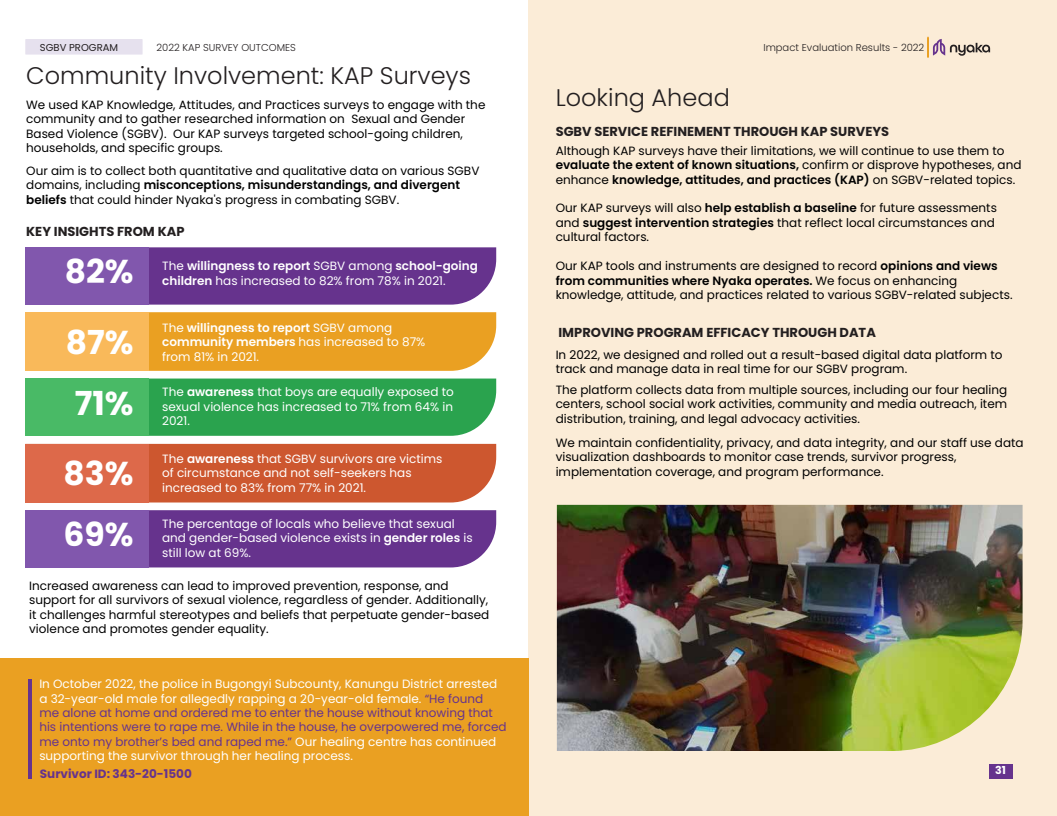
<style>
.page{position:relative;width:1057px;height:816px;background:#fff}
.page>*{position:absolute;margin:0;border:0;box-sizing:border-box;transform-origin:0 0}
.t1{font:700 33px "Poppins";color:#fff}
.t2{font:300 24px "Poppins";color:#231f20}
.t3{font:700 13px "Poppins";color:#231f20}
.t4{font:12px/14.4px "Poppins";color:#000}
.t5{font:12px/14.4px "Poppins";color:#fff}
.t6{font:600 12px/14.4px "Poppins";color:#fff}
.t7{font:700 12px "Poppins";color:#66338d}
.t8{font:700 11px "Poppins";color:#fff}
.t9{font:300 10px "Poppins";color:#231f20}
.t10{font:10px "Poppins";color:#231f20}
.s1{font-weight:600}
.s2{font-weight:400}
.s3{color:#66338d}
</style>
<div class="page">
<div style="left:528px;top:0;width:528px;height:815px;background:#fbecd7"></div>
<div style="left:988px;top:764px;width:24px;height:14px;background:#66338d"></div>
<div style="left:0;top:659px;width:528px;height:157px;background:#eaa022"></div>
<hr style="left:28px;top:679px;width:4px;height:99px;background:#66338d">
<div style="left:149px;top:247px;width:347px;height:58px;background:#66338d"></div>
<div style="left:25px;top:247px;width:124px;height:58px;background:#8157ad"></div>
<div style="left:149px;top:312px;width:347px;height:59px;background:#eaa022"></div>
<div style="left:25px;top:312px;width:124px;height:59px;background:#f9b95a"></div>
<div style="left:149px;top:378px;width:347px;height:58px;background:#2aa34e"></div>
<div style="left:25px;top:378px;width:124px;height:58px;background:#49ba66"></div>
<div style="left:149px;top:444px;width:347px;height:58px;background:#cd572f"></div>
<div style="left:25px;top:444px;width:124px;height:58px;background:#dd694a"></div>
<div style="left:149px;top:510px;width:347px;height:57px;background:#66338d"></div>
<div style="left:25px;top:510px;width:124px;height:57px;background:#8157ad"></div>
<div style="left:25px;top:39px;width:117px;height:16px;background:#e6e1ee"></div>
<svg style="left:927px;top:37px;width:62px;height:21px"></svg>
<img style="left:556px;top:505px;width:466px;height:246px">
<p class="t10" style="left:40px;top:41px;width:80px">SGBV PROGRAM</p>
<p class="t9" style="left:156px;top:41px;width:141px">2022 KAP SURVEY OUTCOMES</p>
<p class="t9" style="left:763px;top:41px;width:162px">Impact Evaluation Results - 2022</p>
<h2 class="t2" style="left:26px;top:62px;width:446px">Community Involvement: KAP Surveys</h2>
<p class="t4" style="left:26px;top:97px;width:460px">We used KAP Knowledge, Attitudes, and Practices surveys to engage with the community and to gather researched information on Sexual and Gender Based Violence (SGBV). Our KAP surveys targeted school-going children, households, and specific groups.</p>
<p class="t4" style="left:26px;top:163px;width:454px">Our aim is to collect both quantitative and qualitative data on various SGBV domains, including <span class="s1">misconceptions, misunderstandings, and divergent beliefs</span> that could hinder Nyaka's progress in combating SGBV.</p>
<p class="t3" style="left:26px;top:224px;width:160px">KEY INSIGHTS FROM KAP</p>
<h1 class="t1" style="left:65px;top:253px;width:70px">82%</h1>
<p class="t5" style="left:162px;top:259px;width:317px">The <span class="s1">willingness to report</span> SGBV among <span class="s1">school-going children</span> has increased to 82% from 78% in 2021.</p>
<h1 class="t1" style="left:66px;top:323px;width:69px">87%</h1>
<p class="t6" style="left:162px;top:321px;width:265px"><span class="s2">The</span> willingness to report <span class="s2">SGBV among </span>community members <span class="s2">has increased to 87%</span></p>
<p class="t5" style="left:162px;top:349px;width:98px">from 81% in 2021.</p>
<h1 class="t1" style="left:75px;top:384px;width:60px">71%</h1>
<p class="t5" style="left:162px;top:385px;width:293px;text-align:justify">The <span class="s1">awareness</span> that boys are equally exposed to sexual violence has increased to 71% from 64% in 2021.</p>
<h1 class="t1" style="left:64px;top:454px;width:72px">83%</h1>
<p class="t5" style="left:162px;top:451px;width:282px">The <span class="s1">awareness</span> that SGBV survivors are victims of circumstance and not self-seekers has</p>
<p class="t5" style="left:162px;top:480px;width:205px">increased to 83% from 77% in 2021.</p>
<h1 class="t1" style="left:64px;top:515px;width:72px">69%</h1>
<p class="t5" style="left:162px;top:517px;width:312px">The percentage of locals who believe that sexual and gender-based violence exists in <span class="s1">gender roles</span> is still low at 69%.</p>
<p class="t4" style="left:29px;top:578px;width:461px">Increased awareness can lead to improved prevention, response, and support for all survivors of sexual violence, regardless of gender. Additionally, it challenges harmful stereotypes and beliefs that perpetuate gender-based violence and promotes gender equality.</p>
<p class="t5" style="left:39px;top:677px;width:468px">In October 2022, the police in Bugongyi Subcounty, Kanungu District arrested a 32-year-old male for allegedly rapping a 20-year-old female. <span class="s3">“He found<br>me alone at home and ordered me to enter the house without knowing that his intentions were to rape me. While in the house, he overpowered me, forced me onto my brother’s bed and raped me.”</span> Our healing centre has continued supporting the survivor through her healing process.</p>
<p class="t7" style="left:40px;top:767px;width:153px">Survivor ID: 343-20-1500</p>
<h2 class="t2" style="left:555px;top:83px;width:176px">Looking Ahead</h2>
<p class="t3" style="left:555px;top:124px;width:335px">SGBV SERVICE REFINEMENT THROUGH KAP SURVEYS</p>
<p class="t4" style="left:555px;top:143px;width:467px">Although KAP surveys have their limitations, we will continue to use them to <span class="s1">evaluate the extent of known situations,</span> confirm or disprove hypotheses, and enhance <span class="s1">knowledge, attitudes, and practices (KAP)</span> on SGBV-related topics.</p>
<p class="t4" style="left:555px;top:201px;width:442px">Our KAP surveys will also <span class="s1">help establish a baseline</span> for future assessments and <span class="s1">suggest intervention strategies</span> that reflect local circumstances and cultural factors.</p>
<p class="t4" style="left:555px;top:259px;width:458px">Our KAP tools and instruments are designed to record <span class="s1">opinions and views from communities where Nyaka operates.</span> We focus on enhancing knowledge, attitude, and practices related to various SGBV-related subjects.</p>
<p class="t3" style="left:558px;top:325px;width:319px">IMPROVING PROGRAM EFFICACY THROUGH DATA</p>
<p class="t4" style="left:555px;top:347px;width:448px">In 2022, we designed and rolled out a result-based digital data platform to track and manage data in real time for our SGBV program.</p>
<p class="t4" style="left:555px;top:382px;width:453px;text-align:justify">The platform collects data from multiple sources, including our four healing centers, school social work activities, community and media outreach, item distribution, training, and legal advocacy activities.</p>
<p class="t4" style="left:555px;top:435px;width:469px">We maintain confidentiality, privacy, and data integrity, and our staff use data visualization dashboards to monitor case trends, survivor progress, implementation coverage, and program performance.</p>
<p class="t8" style="left:994px;top:764px;width:12px">31</p>
</div>
